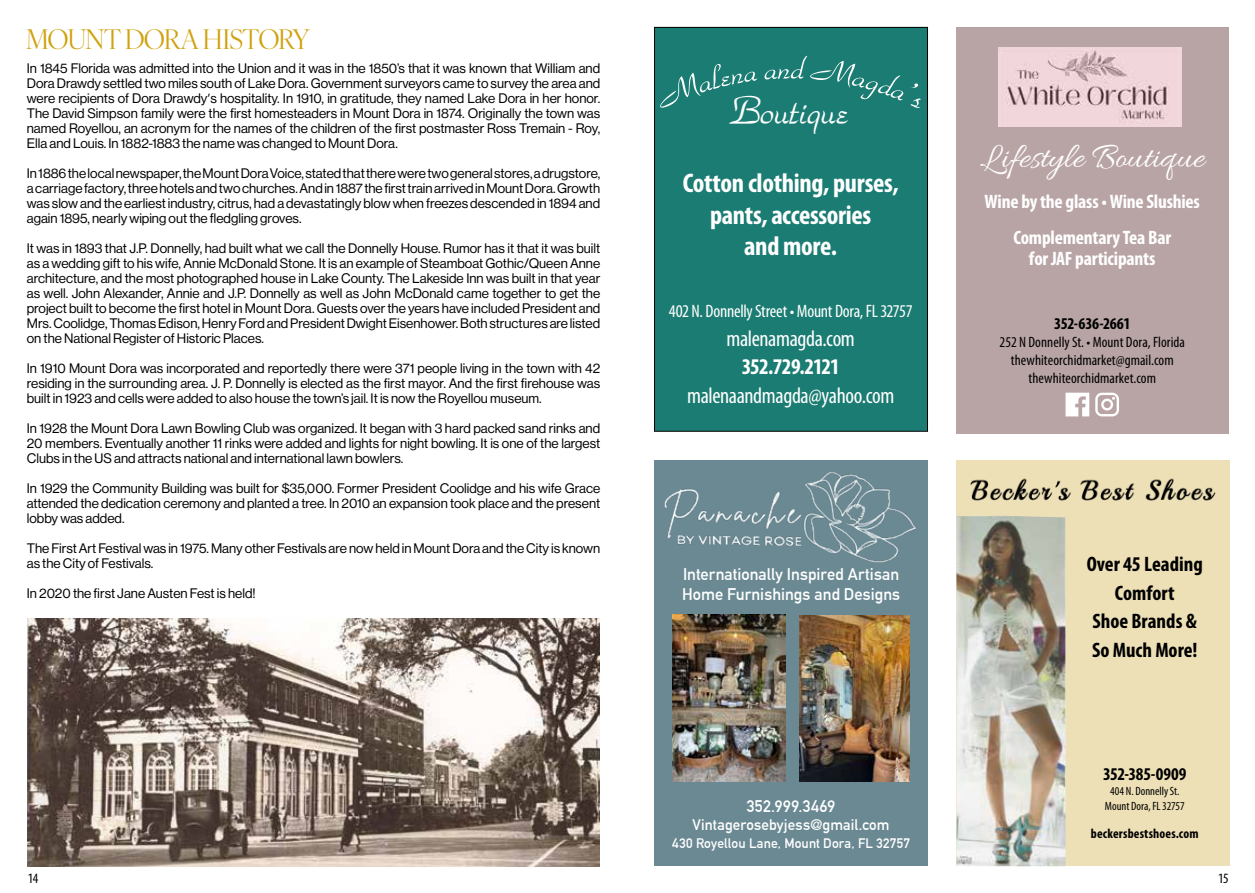
<style>
.page{position:relative;width:1255px;height:893px;background:#fff}
.page>*{position:absolute;margin:0;border:0;box-sizing:border-box;transform-origin:0 0}
.t1{font:40.5px "Park Avenue Normal A";letter-spacing:-.015em;color:#fff}
.t2{font:36px "Allura";color:#fff}
.t3{font:700 condensed 27px/31.5px "Myriad Pro";letter-spacing:-.01em;color:#fff;text-align:center}
.t4{font:27px "Ivy Ora Display";letter-spacing:-.04em;color:#cfa10c}
.t5{font:condensed 22.5px "Myriad Pro";letter-spacing:-.015em;color:#fff}
.t6{font:700 condensed 22.5px "Myriad Pro";letter-spacing:-.04em;color:#fff}
.t7{font:700 condensed 21px/28.5px "Myriad Pro";color:#000;text-align:center}
.t8{font:700 condensed 19.5px/36px "Myriad Pro";letter-spacing:-.01em;color:#fff;text-align:center}
.t9{font:condensed 18px "Myriad Pro";letter-spacing:-.015em;color:#fff}
.t10{font:700 condensed 18px "Myriad Pro";letter-spacing:-.01em;color:#000}
.t11{font:700 16.5px/19.5px "DIN Alternate";color:#fff}
.t12{font:700 condensed 16.5px "Myriad Pro";letter-spacing:-.015em;color:#000}
.t13{font:700 16.5px "DIN Alternate";letter-spacing:.025em;color:#fff}
.t14{font:condensed 15px/18px "Myriad Pro";letter-spacing:.005em;color:#000;text-align:center}
.t15{font:700 15px "DIN Alternate";letter-spacing:.005em;color:#fff}
.t16{font:condensed 14.25px "Myriad Pro";color:#000}
.t17{font:13.5px/15px "N Haas Grotesk DS Pro 55 Rg";color:#000;text-align:justify}
.t18{font:700 13.5px "DIN Alternate";letter-spacing:.01em;color:#fff}
.t19{font:700 condensed 13.5px "Myriad Pro";letter-spacing:.01em;color:#000}
.t20{font:condensed 12px/15px "Myriad Pro";color:#000;text-align:center}
.s1{font-family:"Myriad Pro"}
</style>
<div class="page">
<div style="left:955px;top:27px;width:273px;height:406px;background:#b9a4a5"></div>
<img style="left:28px;top:619px;width:571px;height:247px">
<img style="left:998px;top:48px;width:183px;height:78px">
<svg style="left:1095px;top:393px;width:23px;height:23px"></svg>
<svg style="left:1065px;top:393px;width:24px;height:23px"></svg>
<div style="left:654px;top:27px;width:273px;height:404px;background:#1a7c72"></div>
<div style="left:654px;top:27px;width:273px;height:405px;border:1px solid #000"></div>
<svg style="left:660px;top:64px;width:97px;height:44px"></svg>
<svg style="left:764px;top:56px;width:139px;height:45px"></svg>
<svg style="left:911px;top:83px;width:7px;height:5px"></svg>
<svg style="left:910px;top:98px;width:10px;height:10px"></svg>
<div style="left:955px;top:460px;width:273px;height:406px;background:#ede0b6"></div>
<img style="left:956px;top:516px;width:109px;height:350px">
<img style="left:955px;top:465px;width:261px;height:40px">
<div style="left:654px;top:460px;width:273px;height:405px;background:#6b8993"></div>
<img style="left:664px;top:472px;width:252px;height:91px">
<img style="left:672px;top:614px;width:113px;height:167px">
<img style="left:799px;top:615px;width:110px;height:166px">
<h3 class="t4" style="left:26px;top:18px;width:286px">MOUNT DORA HISTORY</h3>
<p class="t17" style="left:27px;top:61px;width:575px">In 1845 Florida was admitted into the Union and it was in the 1850’s that it was known that William and Dora Drawdy settled two miles south of Lake Dora. Government surveyors came to survey the area and were recipients of Dora Drawdy<span class="s1">’</span>s hospitality. In 1910, in gratitude, they named Lake Dora in her honor.<br>The David Simpson family were the first homesteaders in Mount Dora in 1874. Originally the town was named Royellou, an acronym for the names of the children of the first postmaster Ross Tremain - Roy, Ella and Louis. In 1882-1883 the name was changed to Mount Dora.</p>
<p class="t17" style="left:27px;top:166px;width:575px">In 1886 the local newspaper, the Mount Dora Voice, stated that there were two general stores, a drugstore, a carriage factory, three hotels and two churches. And in 1887 the first train arrived in Mount Dora. Growth was slow and the earliest industry, citrus, had a devastatingly blow when freezes descended in 1894 and again 1895, nearly wiping out the fledgling groves.</p>
<p class="t17" style="left:27px;top:241px;width:575px">It was in 1893 that J.P. Donnelly, had built what we call the Donnelly House. Rumor has it that it was built as a wedding gift to his wife, Annie McDonald Stone. It is an example of Steamboat Gothic/Queen Anne architecture, and the most photographed house in Lake County. The Lakeside Inn was built in that year as well. John Alexander, Annie and J.P. Donnelly as well as John McDonald came together to get the project built to become the first hotel in Mount Dora. Guests over the years have included President and Mrs. Coolidge, Thomas Edison, Henry Ford and President Dwight Eisenhower. Both structures are listed on the National Register of Historic Places.</p>
<p class="t17" style="left:27px;top:361px;width:575px">In 1910 Mount Dora was incorporated and reportedly there were 371 people living in the town with 42 residing in the surrounding area. J. P. Donnelly is elected as the first mayor. And the first firehouse was built in 1923 and cells were added to also house the town’s jail. It is now the Royellou museum.</p>
<p class="t17" style="left:27px;top:421px;width:575px">In 1928 the Mount Dora Lawn Bowling Club was organized. It began with 3 hard packed sand rinks and 20 members. Eventually another 11 rinks were added and lights for night bowling. It is one of the largest Clubs in the US and attracts national and international lawn bowlers.</p>
<p class="t17" style="left:27px;top:481px;width:575px">In 1929 the Community Building was built for $35,000. Former President Coolidge and his wife Grace attended the dedication ceremony and planted a tree. In 2010 an expansion took place and the present lobby was added.</p>
<p class="t17" style="left:27px;top:541px;width:575px">The First Art Festival was in 1975. Many other Festivals are now held in Mount Dora and the City is known as the City of Festivals.</p>
<p class="t17" style="left:27px;top:586px;width:230px">In 2020 the first Jane Austen Fest is held!</p>
<h1 class="t1" style="left:729px;top:87px;width:120px">Boutique</h1>
<h3 class="t3" style="left:682px;top:167px;width:217px">Cotton clothing, purses, pants, accessories<br>and more.</h3>
<h3 class="t9" style="left:668px;top:301px;width:245px">402 N. Donnelly Street • Mount Dora, FL 32757</h3>
<h3 class="t5" style="left:726px;top:325px;width:130px">malenamagda.com</h3>
<h3 class="t6" style="left:741px;top:353px;width:100px">352.729.2121</h3>
<h3 class="t5" style="left:687px;top:382px;width:209px">malenaandmagda@yahoo.com</h3>
<p class="t11" style="left:682px;top:563px;width:220px">Internationally Inspired Artisan<br>Home Furnishings and Designs</p>
<p class="t13" style="left:746px;top:793px;width:90px">352.999.3469</p>
<p class="t15" style="left:692px;top:813px;width:198px">Vintagerosebyjess@gmail.com</p>
<p class="t18" style="left:672px;top:832px;width:239px">430 Royellou Lane, Mount Dora, FL 32757</p>
<h2 class="t2" style="left:980px;top:137px;width:226px">Lifestyle Boutique</h2>
<h3 class="t8" style="left:984px;top:183px;width:217px">Wine by the glass • Wine Slushies<br>Complementary Tea Bar</h3>
<h3 class="t8" style="left:1028px;top:240px;width:128px">for JAF participants</h3>
<p class="t12" style="left:1054px;top:313px;width:78px">352-636-2661</p>
<p class="t14" style="left:999px;top:333px;width:187px">252 N Donnelly St. • Mount Dora, Florida thewhiteorchidmarket@gmail.com thewhiteorchidmarket.com</p>
<h3 class="t7" style="left:1086px;top:549px;width:118px">Over 45 Leading<br>Comfort<br>Shoe Brands &amp;<br>So Much More!</h3>
<h3 class="t10" style="left:1102px;top:762px;width:85px">352-385-0909</h3>
<p class="t20" style="left:1104px;top:783px;width:81px">404 N. Donnelly St.<br>Mount Dora, FL 32757</p>
<p class="t19" style="left:1090px;top:825px;width:109px">beckersbestshoes.com</p>
<p class="t16" style="left:28px;top:869px;width:12px">14</p>
<p class="t16" style="left:1217px;top:869px;width:12px">15</p>
</div>
